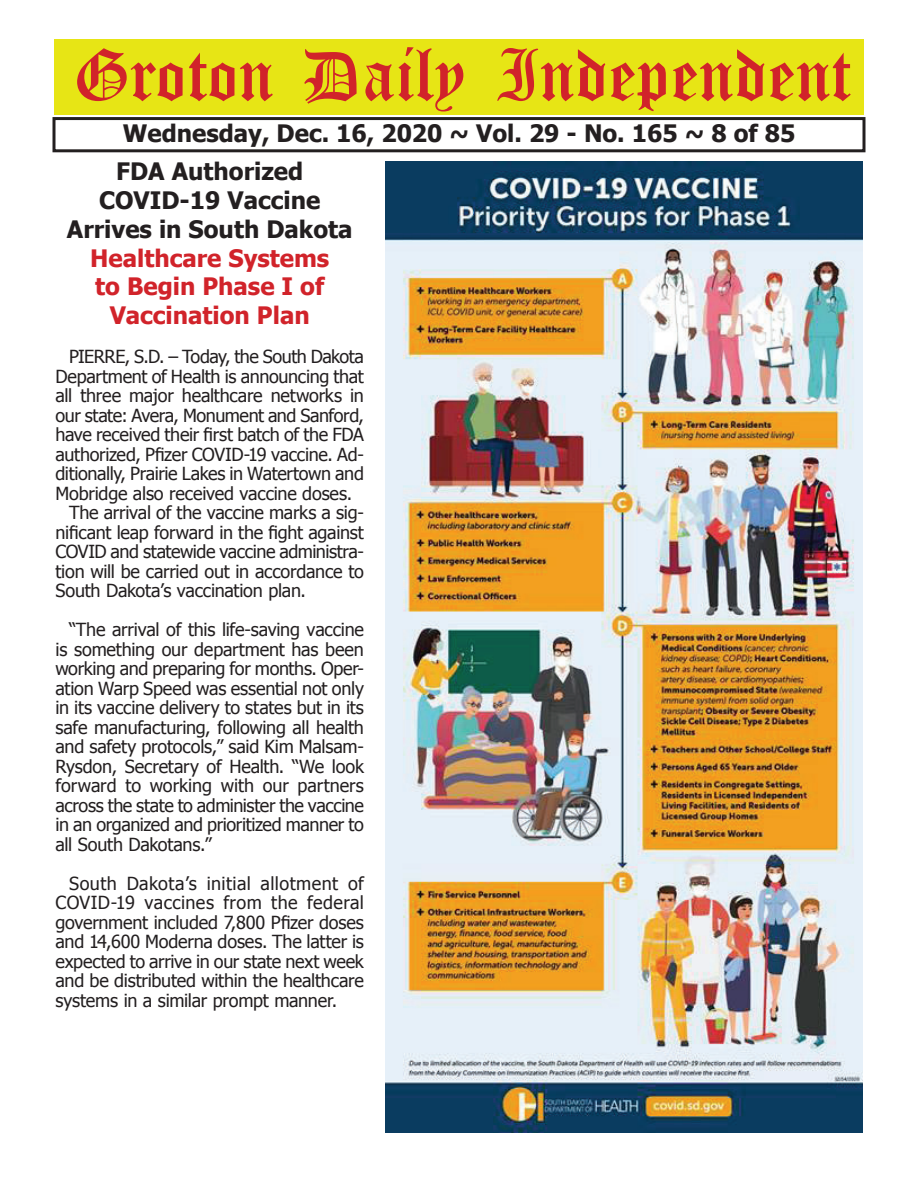
<style>
.page{position:relative;width:918px;height:1188px;background:#fff}
.page>*{position:absolute;margin:0;border:0;box-sizing:border-box;transform-origin:0 0}
.t1{font:54px "Old English Five";color:#d1232a}
.t2{font:700 24px/28.8px "Tahoma";color:#231f20;text-align:center}
.t3{font:700 24px/28.8px "Tahoma";color:#d1232a;text-align:center}
.t4{font:18px/19.5px "Tahoma";letter-spacing:-.02em;color:#231f20;text-align:justify}
</style>
<div class="page">
<div style="left:52px;top:117px;width:814px;height:35px;border:3px solid #231f20"></div>
<div style="left:54px;top:40px;width:810px;height:75px;background:#e7e515"></div>
<img style="left:386px;top:162px;width:476px;height:971px">
<h1 class="t1" style="left:73px;top:50px;width:779px">Groton Daily Independent</h1>
<h2 class="t2" style="left:123px;top:117px;width:674px">Wednesday, Dec. 16, 2020 ~ Vol. 29 - No. 165 ~ 8 of 85</h2>
<h2 class="t2" style="left:67px;top:156px;width:287px">FDA Authorized<br>COVID-19 Vaccine<br>Arrives in South Dakota</h2>
<h2 class="t3" style="left:90px;top:242px;width:241px">Healthcare Systems to Begin Phase I of<br>Vaccination Plan</h2>
<p class="t4" style="left:69px;top:346px;width:296px">PIERRE, S.D. – Today, the South Dakota</p>
<p class="t4" style="left:56px;top:366px;width:310px">Department of Health is announcing that</p>
<p class="t4" style="left:56px;top:385px;width:310px">all three major healthcare networks in</p>
<p class="t4" style="left:56px;top:405px;width:310px">our state: Avera, Monument and Sanford,</p>
<p class="t4" style="left:56px;top:424px;width:310px">have received their first batch of the FDA</p>
<p class="t4" style="left:56px;top:444px;width:310px">authorized, Pfizer COVID-19 vaccine. Ad-</p>
<p class="t4" style="left:56px;top:463px;width:310px">ditionally, Prairie Lakes in Watertown and</p>
<p class="t4" style="left:56px;top:483px;width:298px">Mobridge also received vaccine doses.</p>
<p class="t4" style="left:69px;top:502px;width:296px">The arrival of the vaccine marks a sig-</p>
<p class="t4" style="left:56px;top:522px;width:310px">nificant leap forward in the fight against</p>
<p class="t4" style="left:56px;top:541px;width:310px">COVID and statewide vaccine administra-</p>
<p class="t4" style="left:56px;top:561px;width:310px">tion will be carried out in accordance to</p>
<p class="t4" style="left:56px;top:580px;width:252px">South Dakota’s vaccination plan.</p>
<p class="t4" style="left:56px;top:619px;width:310px;text-indent:14px">“The arrival of this life-saving vaccine is something our department has been working and preparing for months. Oper&shy;ation Warp Speed was essential not only in its vaccine delivery to states but in its safe manufacturing, following all health and safety protocols,” said Kim Malsam-Rysdon, Secretary of Health. “We look forward to working with our partners across the state to administer the vaccine in an organized and prioritized manner to all South Dakotans.”</p>
<p class="t4" style="left:56px;top:872px;width:310px;text-indent:14px">South Dakota’s initial allotment of COVID-19 vaccines from the federal government included 7,800 Pfizer doses and 14,600 Moderna doses. The latter is expected to arrive in our state next week and be distributed within the healthcare systems in a similar prompt manner.</p>
</div>
